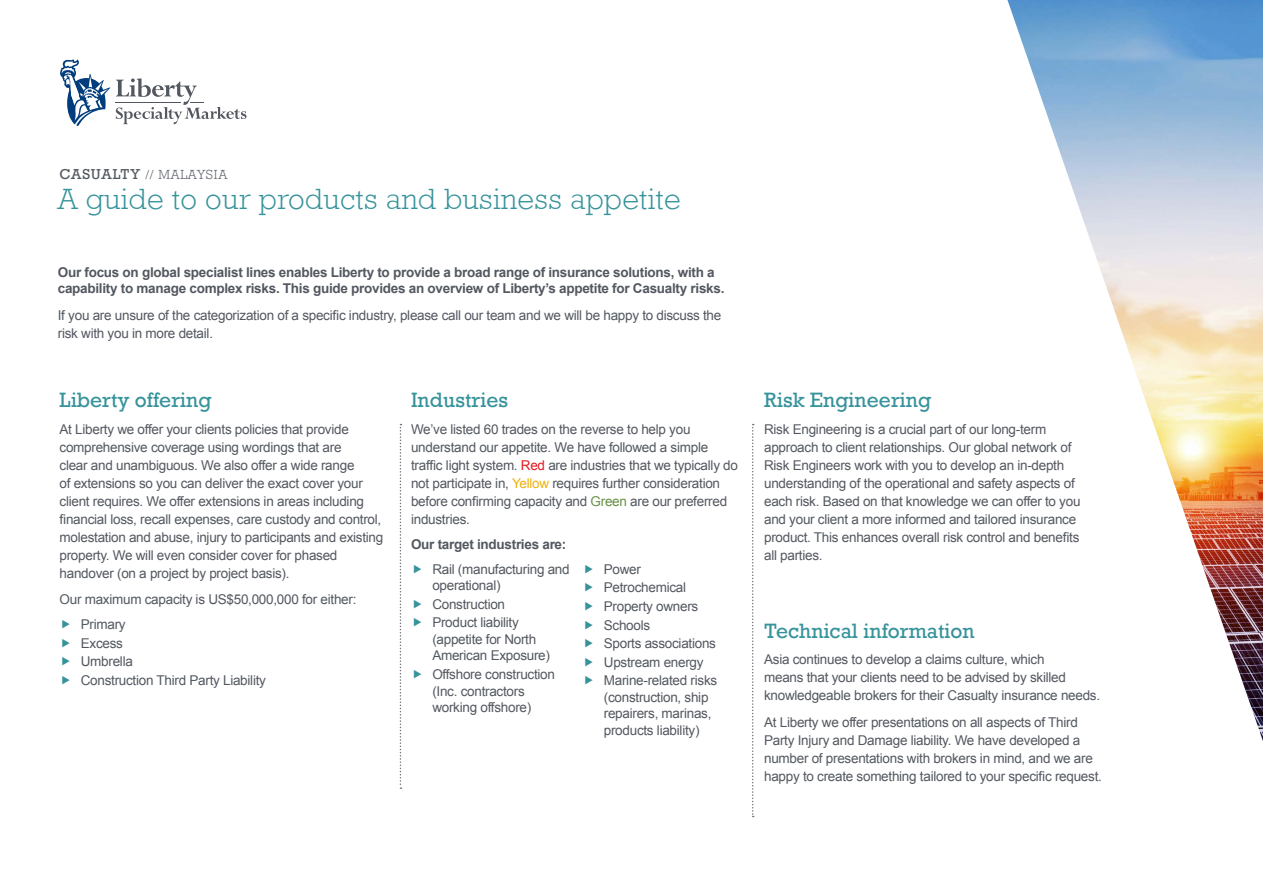
<style>
.page{position:relative;width:1263px;height:893px;background:#fff}
.page>*{position:absolute;margin:0;border:0;box-sizing:border-box;transform-origin:0 0}
.t1{font:300 30px "Rockwell Std";letter-spacing:.015em;color:#37939b}
.PRODUCT{font:19.5px "Rockwell";color:#37939b}
.BODY{font:13.5px/18px "Arial";letter-spacing:-.02em;color:#535860}
.BODY_BOLD{font:700 13.5px/16.5px "Arial";letter-spacing:-.02em;color:#535860}
.PRODUCT_LINE{font:300 13.5px "Rockwell Std";letter-spacing:.05em;color:#535860}
.s1{font-family:"Rockwell";font-weight:400}
.s2{color:#e51a23}
.s3{color:#efb211}
.s4{color:#669046}
</style>
<div class="page">
<svg style="left:400px;top:424px;width:1px;height:365px"></svg>
<svg style="left:752px;top:424px;width:2px;height:393px"></svg>
<svg style="left:60px;top:59px;width:50px;height:67px"></svg>
<svg style="left:116px;top:78px;width:130px;height:46px"></svg>
<img style="left:1007px;top:0;width:256px;height:741px">
<p class="PRODUCT_LINE" style="left:60px;top:166px;width:169px"><span class="s1">CASUALTY</span> // MALAYSIA</p>
<p class="t1" style="left:58px;top:182px;width:624px">A guide to our products and business appetite</p>
<p class="BODY_BOLD" style="left:58px;top:264px;width:668px">Our focus on global specialist lines enables Liberty to provide a broad range of insurance solutions, with a capability to manage complex risks. This guide provides an overview of Liberty’s appetite for Casualty risks.</p>
<p class="BODY" style="left:58px;top:306px;width:665px">If you are unsure of the categorization of a specific industry, please call our team and we will be happy to discuss the risk with you in more detail.</p>
<p class="PRODUCT" style="left:60px;top:388px;width:154px">Liberty offering</p>
<p class="PRODUCT" style="left:411px;top:388px;width:99px">Industries</p>
<p class="PRODUCT" style="left:764px;top:388px;width:169px">Risk Engineering</p>
<p class="BODY" style="left:60px;top:420px;width:325px">At Liberty we offer your clients policies that provide comprehensive coverage using wordings that are<br>clear and unambiguous. We also offer a wide range<br>of extensions so you can deliver the exact cover your client requires. We offer extensions in areas including financial loss, recall expenses, care custody and control, molestation and abuse, injury to participants and existing property. We will even consider cover for phased handover (on a project by project basis).</p>
<p class="BODY" style="left:60px;top:591px;width:298px">Our maximum capacity is US$50,000,000 for either:</p>
<p class="BODY" style="left:81px;top:616px;width:46px">Primary</p>
<p class="BODY" style="left:81px;top:634px;width:44px">Excess</p>
<p class="BODY" style="left:81px;top:653px;width:54px">Umbrella</p>
<p class="BODY" style="left:81px;top:671px;width:187px">Construction Third Party Liability</p>
<p class="BODY" style="left:411px;top:420px;width:328px">We’ve listed 60 trades on the reverse to help you understand our appetite. We have followed a simple traffic light system. <span class="s2">Red</span> are industries that we typically do not participate in, <span class="s3">Yellow</span> requires further consideration before confirming capacity and <span class="s4">Green</span> are our preferred industries.</p>
<p class="BODY_BOLD" style="left:411px;top:536px;width:157px">Our target industries are:</p>
<p class="BODY" style="left:432px;top:561px;width:139px;line-height:16.5px">Rail (manufacturing and operational)</p>
<p class="BODY" style="left:432px;top:595px;width:74px">Construction</p>
<p class="BODY" style="left:432px;top:615px;width:119px;line-height:16.5px">Product liability (appetite for North<br>American Exposure)</p>
<p class="BODY" style="left:432px;top:666px;width:124px;line-height:16.5px">Offshore construction (Inc. contractors working offshore)</p>
<p class="BODY" style="left:604px;top:560px;width:39px">Power</p>
<p class="BODY" style="left:604px;top:579px;width:84px">Petrochemical</p>
<p class="BODY" style="left:604px;top:597px;width:96px">Property owners</p>
<p class="BODY" style="left:604px;top:616px;width:48px">Schools</p>
<p class="BODY" style="left:604px;top:635px;width:114px">Sports associations</p>
<p class="BODY" style="left:604px;top:653px;width:101px">Upstream energy</p>
<p class="BODY" style="left:604px;top:673px;width:115px;line-height:16.5px">Marine-related risks (construction, ship repairers, marinas, products liability)</p>
<p class="BODY" style="left:764px;top:420px;width:318px">Risk Engineering is a crucial part of our long-term approach to client relationships. Our global network of Risk Engineers work with you to develop an in-depth understanding of the operational and safety aspects of each risk. Based on that knowledge we can offer to you and your client a more informed and tailored insurance product. This enhances overall risk control and benefits all parties.</p>
<p class="PRODUCT" style="left:764px;top:618px;width:212px">Technical information</p>
<p class="BODY" style="left:764px;top:651px;width:338px">Asia continues to develop a claims culture, which<br>means that your clients need to be advised by skilled knowledgeable brokers for their Casualty insurance needs.</p>
<p class="BODY" style="left:764px;top:713px;width:339px">At Liberty we offer presentations on all aspects of Third Party Injury and Damage liability. We have developed a number of presentations with brokers in mind, and we are happy to create something tailored to your specific request.</p>
</div>
